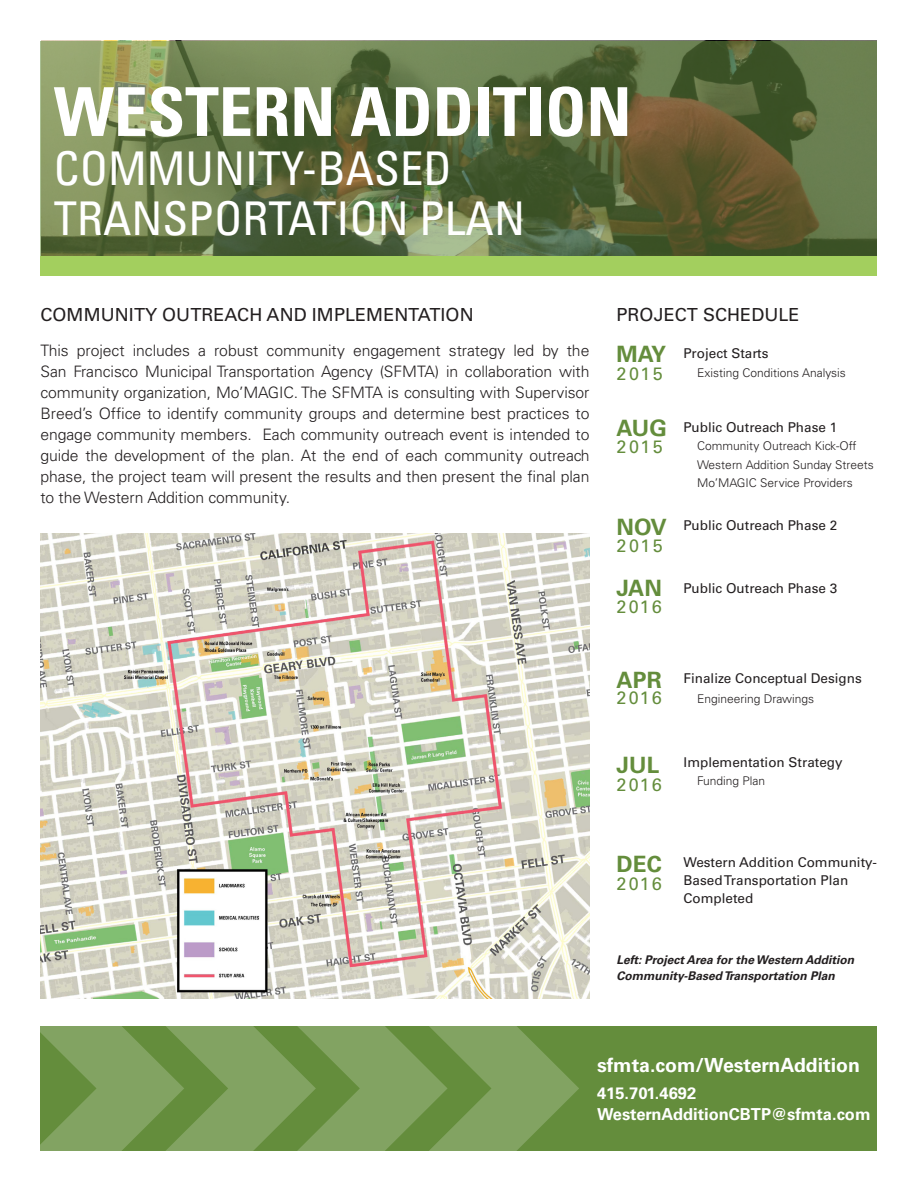
<style>
.page{position:relative;width:918px;height:1188px;background:#fff}
.page>*{position:absolute;margin:0;border:0;box-sizing:border-box;transform-origin:0 0}
.Body_Subtitle{font:700 condensed 67.5px "Univers";color:#fff}
.Body_Subtitle-2{font:condensed 46.5px/49.5px "Univers";color:#fff}
.Sidebar_Subtitle{font:700 22.5px "Univers";letter-spacing:.005em;color:#648d3c}
.t1{font:700 19.5px "Univers";color:#fff}
.Sidebar_Subtitle-2{font:18px "Univers";letter-spacing:.005em;color:#231f20}
.t2{font:18px "Univers";letter-spacing:.105em;color:#648d3c}
.t3{font:700 16.5px/21px "Univers";color:#fff}
.Body_Text{font:300 15.75px/21px "Univers";letter-spacing:-.005em;color:#231f20;text-align:justify}
.Sidebar_Text{font:13.5px/18px "Univers";color:#231f20}
.Sidebar_Text-2{font:300 12px "Univers";color:#231f20}
.Sidebar_Text-3{font:italic 700 12px/16.5px "Univers";color:#231f20}
</style>
<div class="page">
<div style="left:40px;top:1026px;width:838px;height:125px;background:#648d3c"></div>
<img style="left:40px;top:534px;width:550px;height:465px">
<svg style="left:40px;top:41px;width:837px;height:216px;background:#637143"></svg>
<div style="left:40px;top:257px;width:837px;height:19px;background:#a3cf5e"></div>
<svg style="left:40px;top:1026px;width:539px;height:125px"></svg>
<p class="Body_Subtitle" style="left:54px;top:71px;width:579px">WESTERN ADDITION</p>
<p class="Body_Subtitle-2" style="left:54px;top:144px;width:473px">COMMUNITY-BASED<br>TRANSPORTATION PLAN</p>
<p class="Sidebar_Subtitle-2" style="left:40px;top:304px;width:435px">COMMUNITY OUTREACH AND IMPLEMENTATION</p>
<p class="Body_Text" style="left:40px;top:340px;width:551px">This project includes a robust community engagement strategy led by the San Francisco Municipal Transportation Agency (SFMTA) in collaboration with community organization, Mo’MAGIC. The SFMTA is consulting with Supervisor Breed’s Office to identify community groups and determine best practices to engage community members. Each community outreach event is intended to guide the development of the plan. At the end of each community outreach phase, the project team will present the results and then present the final plan to the Western Addition community.</p>
<p class="Sidebar_Subtitle-2" style="left:616px;top:304px;width:185px">PROJECT SCHEDULE</p>
<p class="Sidebar_Subtitle" style="left:616px;top:340px;width:51px">MAY</p>
<p class="Sidebar_Text" style="left:684px;top:345px;width:86px">Project Starts</p>
<p class="Sidebar_Text-2" style="left:697px;top:365px;width:150px">Existing Conditions Analysis</p>
<p class="t2" style="left:616px;top:363px;width:48px">2015</p>
<p class="Sidebar_Subtitle" style="left:616px;top:415px;width:52px">AUG</p>
<p class="t2" style="left:616px;top:436px;width:48px">2015</p>
<p class="Sidebar_Subtitle" style="left:616px;top:514px;width:52px">NOV</p>
<p class="t2" style="left:616px;top:535px;width:48px">2015</p>
<p class="Sidebar_Subtitle" style="left:616px;top:574px;width:47px">JAN</p>
<p class="t2" style="left:616px;top:596px;width:47px">2016</p>
<p class="Sidebar_Text" style="left:684px;top:418px;width:155px">Public Outreach Phase 1</p>
<p class="Sidebar_Text-2" style="left:697px;top:439px;width:161px">Community Outreach Kick-Off</p>
<p class="Sidebar_Text-2" style="left:697px;top:457px;width:178px">Western Addition Sunday Streets</p>
<p class="Sidebar_Text-2" style="left:697px;top:476px;width:157px">Mo’MAGIC Service Providers</p>
<p class="Sidebar_Text" style="left:684px;top:516px;width:155px">Public Outreach Phase 2</p>
<p class="Sidebar_Text" style="left:684px;top:579px;width:155px">Public Outreach Phase 3</p>
<p class="Sidebar_Subtitle" style="left:616px;top:667px;width:47px">APR</p>
<p class="t2" style="left:616px;top:687px;width:47px">2016</p>
<p class="Sidebar_Subtitle" style="left:616px;top:752px;width:44px">JUL</p>
<p class="t2" style="left:616px;top:773px;width:47px">2016</p>
<p class="Sidebar_Text" style="left:684px;top:669px;width:180px">Finalize Conceptual Designs</p>
<p class="Sidebar_Text-2" style="left:697px;top:691px;width:119px">Engineering Drawings</p>
<p class="Sidebar_Text" style="left:684px;top:753px;width:161px">Implementation Strategy</p>
<p class="Sidebar_Text-2" style="left:697px;top:774px;width:70px">Funding Plan</p>
<p class="Sidebar_Subtitle" style="left:616px;top:851px;width:47px">DEC</p>
<p class="t2" style="left:616px;top:873px;width:47px">2016</p>
<p class="Sidebar_Text" style="left:684px;top:853px;width:195px">Western Addition Community-<br>Based Transportation Plan<br>Completed</p>
<p class="Sidebar_Text-3" style="left:616px;top:951px;width:239px">Left: Project Area for the Western Addition<br>Community-Based Transportation Plan</p>
<p class="t1" style="left:597px;top:1053px;width:265px">sfmta.com/WesternAddition</p>
<p class="t3" style="left:597px;top:1082px;width:275px">415.701.4692<br>WesternAdditionCBTP@sfmta.com</p>
</div>
